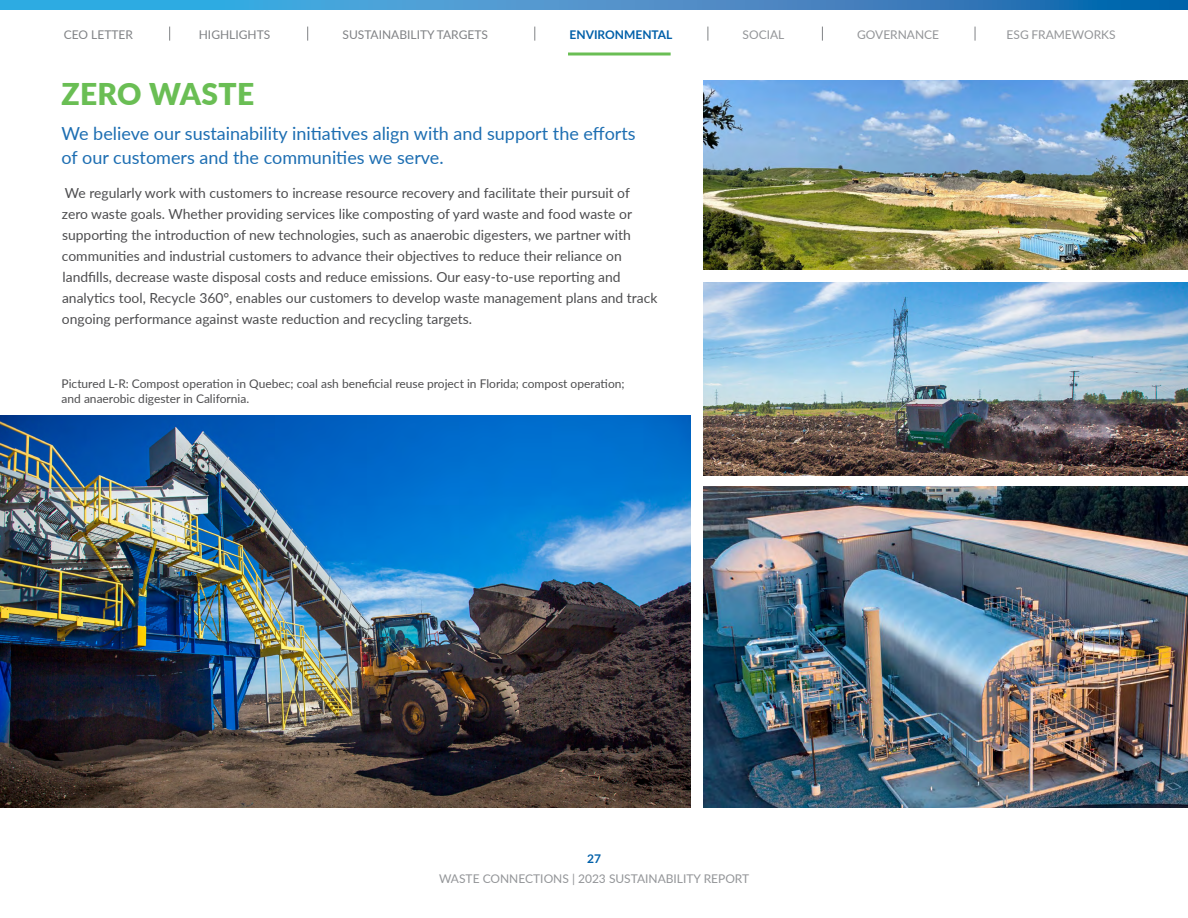
<style>
.page{position:relative;width:1188px;height:918px;background:#fff}
.page>*{position:absolute;margin:0;border:0;box-sizing:border-box;transform-origin:0 0}
.t1{font:900 30px "Lato";letter-spacing:.01em;color:#6abe54}
.t2{font:18px/24px "Lato";color:#1d6eb2}
.t3{font:13.8px/21px "Lato";color:#4d4d4f}
.t4{font:12px/15px "Lato";color:#4d4d4f}
.t5{font:12px "Lato";color:#939598}
.t6{font:12px "Lato";color:#808285}
.t7{font:700 12px "Lato";color:#0060a9}
</style>
<div class="page">
<svg style="left:0;top:0;width:1188px;height:9px;background:#3990cb"></svg>
<svg style="left:169px;top:27px;width:1px;height:14px"></svg>
<svg style="left:307px;top:27px;width:1px;height:14px"></svg>
<svg style="left:534px;top:27px;width:1px;height:14px"></svg>
<svg style="left:708px;top:27px;width:1px;height:14px"></svg>
<svg style="left:822px;top:27px;width:1px;height:14px"></svg>
<svg style="left:975px;top:27px;width:1px;height:14px"></svg>
<img style="left:703px;top:282px;width:485px;height:193px">
<img style="left:703px;top:487px;width:485px;height:320px">
<img style="left:703px;top:81px;width:485px;height:188px">
<img style="left:0;top:415px;width:691px;height:392px">
<svg style="left:568px;top:52px;width:103px;height:4px"></svg>
<p class="t6" style="left:64px;top:26px;width:71px">CEO LETTER</p>
<p class="t6" style="left:199px;top:26px;width:73px">HIGHLIGHTS</p>
<p class="t6" style="left:343px;top:26px;width:147px">SUSTAINABILITY TARGETS</p>
<p class="t5" style="left:743px;top:26px;width:43px">SOCIAL</p>
<p class="t5" style="left:857px;top:26px;width:84px">GOVERNANCE</p>
<p class="t5" style="left:1007px;top:26px;width:111px">ESG FRAMEWORKS</p>
<p class="t7" style="left:570px;top:26px;width:104px">ENVIRONMENTAL</p>
<h1 class="t1" style="left:62px;top:71px;width:194px">ZERO WASTE</h1>
<h2 class="t2" style="left:62px;top:120px;width:576px">We believe our sustainability initiatives align with and support the efforts of our customers and the communities we serve.</h2>
<p class="t3" style="left:62px;top:182px;width:597px">We regularly work with customers to increase resource recovery and facilitate their pursuit of<br>zero waste goals. Whether providing services like composting of yard waste and food waste or supporting the introduction of new technologies, such as anaerobic digesters, we partner with communities and industrial customers to advance their objectives to reduce their reliance on landfills, decrease waste disposal costs and reduce emissions. Our easy-to-use reporting and analytics tool, Recycle 360°, enables our customers to develop waste management plans and track ongoing performance against waste reduction and recycling targets.</p>
<p class="t4" style="left:62px;top:376px;width:565px">Pictured L-R: Compost operation in Quebec; coal ash beneficial reuse project in Florida; compost operation; and anaerobic digester in California.</p>
<p class="t7" style="left:587px;top:850px;width:15px">27</p>
<p class="t5" style="left:439px;top:871px;width:312px">WASTE CONNECTIONS | 2023 SUSTAINABILITY REPORT</p>
</div>
